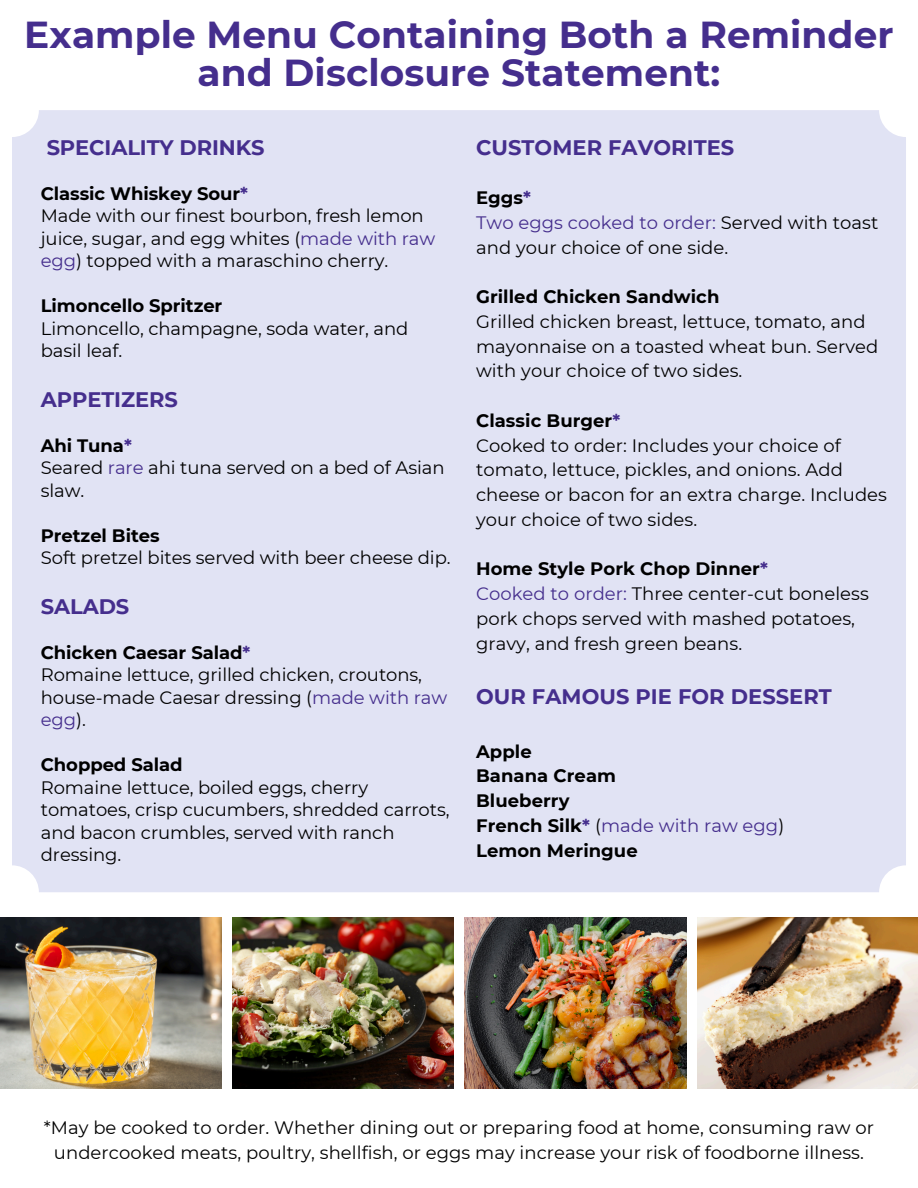
<style>
.page{position:relative;width:918px;height:1188px;background:#fff}
.page>*{position:absolute;margin:0;border:0;box-sizing:border-box;transform-origin:0 0}
.t1{font:700 37.5px/38.2px "Montserrat";letter-spacing:.005em;color:#452e8d;text-align:center}
.t2{font:700 21px "Montserrat";letter-spacing:.005em;color:#452e8d}
.t3{font:18px/24.8px "Montserrat";letter-spacing:.005em;color:#000}
.t4{font:700 18px "Montserrat";letter-spacing:.005em;color:#000}
.t5{font:18px "Montserrat";letter-spacing:.005em;color:#452e8d}
.s1{color:#452e8d}
.s2{font-weight:700;color:#000}
.s3{font-weight:700}
.s4{color:#000}
</style>
<div class="page">
<div style="left:12px;top:110px;width:894px;height:782px;background:#e1e3f4;border-radius:27px"></div>
<img style="left:0;top:918px;width:222px;height:171px">
<img style="left:465px;top:918px;width:221px;height:171px">
<img style="left:698px;top:918px;width:220px;height:171px">
<img style="left:233px;top:918px;width:220px;height:171px">
<p class="t1" style="left:24px;top:16px;width:871px">Example Menu Containing Both a Reminder and Disclosure Statement:</p>
<h1 class="t2" style="left:47px;top:134px;width:220px">SPECIALITY DRINKS</h1>
<h2 class="t4" style="left:41px;top:182px;width:209px">Classic Whiskey Sour<span class="s1">*</span></h2>
<p class="t3" style="left:41px;top:204px;width:396px;line-height:22.5px">Made with our finest bourbon, fresh lemon juice, sugar, and egg whites (<span class="s1">made with raw egg</span>) topped with a maraschino cherry.</p>
<p class="t4" style="left:41px;top:295px;width:183px">Limoncello Spritzer</p>
<p class="t3" style="left:41px;top:316px;width:369px">Limoncello, champagne, soda water, and</p>
<p class="t3" style="left:41px;top:338px;width:83px">basil leaf.</p>
<p class="t2" style="left:41px;top:386px;width:138px">APPETIZERS</p>
<h2 class="t4" style="left:41px;top:434px;width:93px">Ahi Tuna<span class="s1">*</span></h2>
<p class="t3" style="left:41px;top:456px;width:405px;line-height:22.5px">Seared <span class="s1">rare</span> ahi tuna served on a bed of Asian slaw.</p>
<p class="t4" style="left:41px;top:524px;width:120px">Pretzel Bites</p>
<p class="t3" style="left:41px;top:545px;width:411px">Soft pretzel bites served with beer cheese dip.</p>
<p class="t2" style="left:41px;top:593px;width:90px">SALADS</p>
<h2 class="t4" style="left:41px;top:641px;width:211px">Chicken Caesar Salad<span class="s1">*</span></h2>
<p class="t3" style="left:41px;top:663px;width:408px;line-height:22.5px">Romaine lettuce, grilled chicken, croutons, house-made Caesar dressing (<span class="s1">made with raw egg</span>).</p>
<p class="t4" style="left:41px;top:754px;width:143px">Chopped Salad</p>
<p class="t3" style="left:41px;top:776px;width:410px;line-height:22.5px">Romaine lettuce, boiled eggs, cherry tomatoes, crisp cucumbers, shredded carrots, and bacon crumbles, served with ranch dressing.</p>
<h2 class="t2" style="left:476px;top:134px;width:260px">CUSTOMER FAVORITES</h2>
<p class="t4" style="left:476px;top:187px;width:56px">Eggs<span class="s1">*</span></p>
<p class="t3" style="left:476px;top:210px;width:404px"><span class="s1">Two eggs cooked to order:</span> Served with toast and your choice of one side.</p>
<p class="t4" style="left:476px;top:286px;width:245px">Grilled Chicken Sandwich</p>
<p class="t3" style="left:476px;top:309px;width:404px">Grilled chicken breast, lettuce, tomato, and mayonnaise on a toasted wheat bun. Served with your choice of two sides.</p>
<p class="t4" style="left:476px;top:410px;width:146px">Classic Burger<span class="s1">*</span></p>
<p class="t3" style="left:476px;top:433px;width:412px">Cooked to order: Includes your choice of tomato, lettuce, pickles, and onions. Add cheese or bacon for an extra charge. Includes your choice of two sides.</p>
<p class="t4" style="left:476px;top:558px;width:293px">Home Style Pork Chop Dinner<span class="s1">*</span></p>
<p class="t3" style="left:476px;top:581px;width:394px"><span class="s1">Cooked to order:</span> Three center-cut boneless pork chops served with mashed potatoes, gravy, and fresh green beans.</p>
<h2 class="t2" style="left:476px;top:683px;width:357px">OUR FAMOUS PIE FOR DESSERT</h2>
<p class="t4" style="left:476px;top:740px;width:57px">Apple</p>
<p class="t4" style="left:476px;top:765px;width:141px">Banana Cream</p>
<p class="t4" style="left:476px;top:790px;width:95px">Blueberry</p>
<p class="t5" style="left:476px;top:815px;width:310px"><span class="s2">French Silk</span><span class="s3">*</span> <span class="s4">(</span>made with raw egg<span class="s4">)</span></p>
<p class="t4" style="left:476px;top:839px;width:163px">Lemon Meringue</p>
<p class="t3" style="left:44px;top:1116px;width:832px;text-align:center">*May be cooked to order. Whether dining out or preparing food at home, consuming raw or undercooked meats, poultry, shellfish, or eggs may increase your risk of foodborne illness.</p>
</div>
